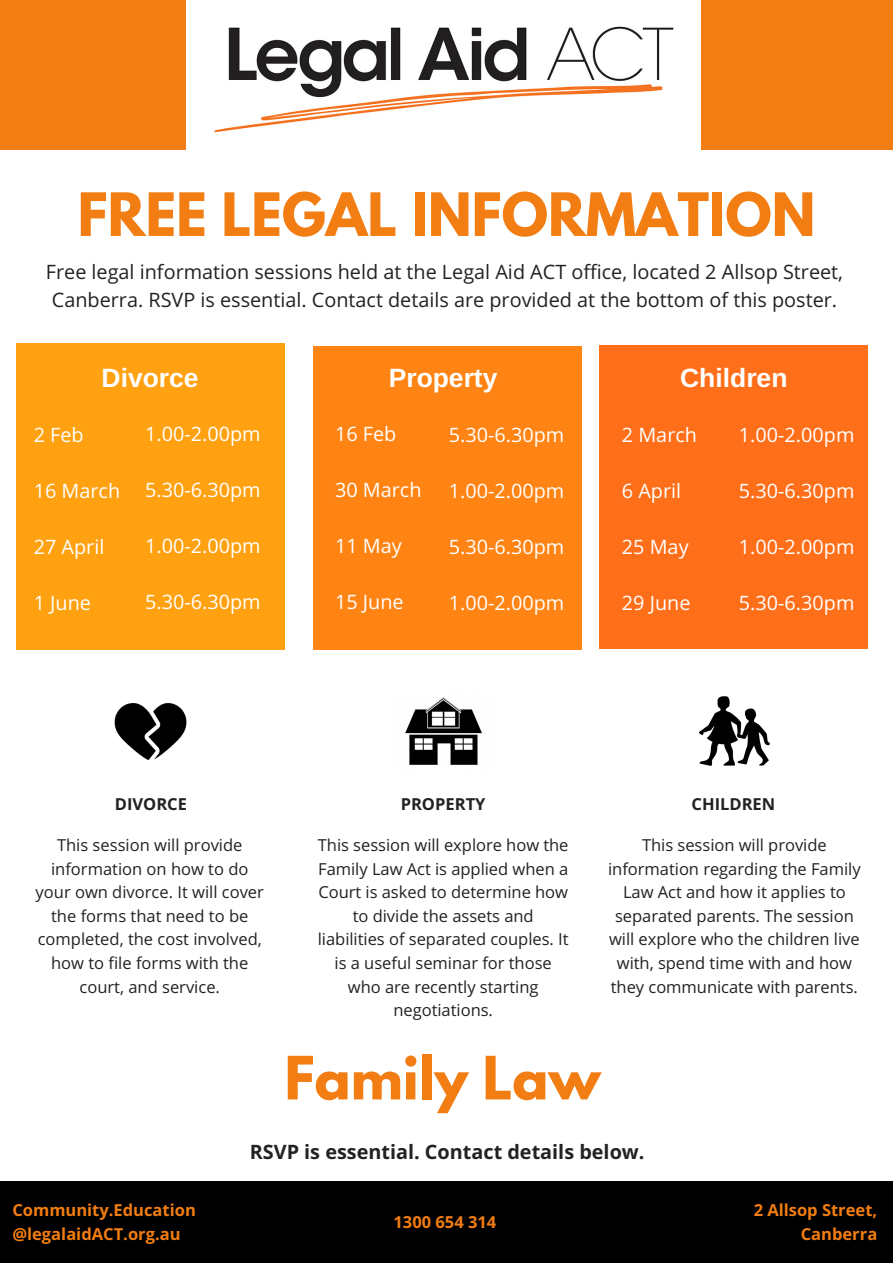
<style>
.page{position:relative;width:893px;height:1263px;background:#fff}
.page>*{position:absolute;margin:0;border:0;box-sizing:border-box;transform-origin:0 0}
.t1{font:700 52.95px "League Spartan";color:#f27d12}
.t2{font:700 26.4px "Arimo";color:#fff}
.t3{font:19.8px "Open Sans";color:#fff}
.t4{font:19.8px/28px "Open Sans";color:#222;text-align:center}
.t5{font:700 19.8px "Open Sans";color:#222}
.t6{font:16.5px/23.5px "Open Sans";color:#222;text-align:center}
.t7{font:700 16.5px/23.5px "Open Sans";color:#f27d12}
.t8{font:700 16.5px "Open Sans";color:#222}
</style>
<div class="page">
<div style="left:0;top:0;width:892px;height:149px;background:#f27d12"></div>
<div style="left:0;top:1180px;width:892px;height:82px;background:#000"></div>
<img style="left:187px;top:0;width:513px;height:149px">
<div style="left:599px;top:345px;width:269px;height:303px;background:#ff6f19"></div>
<img style="left:114px;top:703px;width:73px;height:57px">
<img style="left:405px;top:697px;width:77px;height:68px">
<img style="left:699px;top:697px;width:70px;height:68px">
<div style="left:312px;top:346px;width:269px;height:303px;background:#ff8413"></div>
<div style="left:16px;top:343px;width:268px;height:306px;background:#ffa110"></div>
<h1 class="t1" style="left:78px;top:188px;width:739px">FREE LEGAL INFORMATION</h1>
<p class="t4" style="left:46px;top:257px;width:798px">Free legal information sessions held at the Legal Aid ACT office, located 2 Allsop Street,<br>Canberra. RSVP is essential. Contact details are provided at the bottom of this poster.</p>
<h2 class="t2" style="left:102px;top:363px;width:98px">Divorce</h2>
<h2 class="t2" style="left:389px;top:363px;width:110px">Property</h2>
<p class="t3" style="left:335px;top:419px;width:63px">16 Feb</p>
<p class="t3" style="left:145px;top:419px;width:117px">1.00-2.00pm</p>
<p class="t3" style="left:145px;top:476px;width:117px">5.30-6.30pm</p>
<p class="t3" style="left:145px;top:532px;width:117px">1.00-2.00pm</p>
<p class="t3" style="left:145px;top:588px;width:117px">5.30-6.30pm</p>
<p class="t3" style="left:34px;top:420px;width:51px">2 Feb</p>
<p class="t3" style="left:448px;top:420px;width:117px">5.30-6.30pm</p>
<p class="t3" style="left:448px;top:477px;width:117px">1.00-2.00pm</p>
<p class="t3" style="left:448px;top:533px;width:117px">5.30-6.30pm</p>
<p class="t3" style="left:448px;top:589px;width:117px">1.00-2.00pm</p>
<p class="t3" style="left:335px;top:476px;width:88px">30 March</p>
<p class="t3" style="left:34px;top:477px;width:88px">16 March</p>
<p class="t3" style="left:335px;top:532px;width:68px">11 May</p>
<p class="t3" style="left:335px;top:588px;width:70px">15 June</p>
<p class="t3" style="left:34px;top:533px;width:72px">27 April</p>
<p class="t3" style="left:34px;top:589px;width:59px">1 June</p>
<h2 class="t2" style="left:680px;top:363px;width:109px">Children</h2>
<p class="t3" style="left:622px;top:420px;width:77px">2 March</p>
<p class="t3" style="left:739px;top:420px;width:117px">1.00-2.00pm</p>
<p class="t3" style="left:739px;top:477px;width:117px">5.30-6.30pm</p>
<p class="t3" style="left:739px;top:533px;width:117px">1.00-2.00pm</p>
<p class="t3" style="left:739px;top:589px;width:117px">5.30-6.30pm</p>
<p class="t3" style="left:622px;top:477px;width:61px">6 April</p>
<p class="t3" style="left:622px;top:533px;width:68px">25 May</p>
<p class="t3" style="left:622px;top:589px;width:70px">29 June</p>
<p class="t8" style="left:115px;top:793px;width:74px">DIVORCE</p>
<p class="t8" style="left:400px;top:793px;width:86px">PROPERTY</p>
<p class="t8" style="left:691px;top:793px;width:85px">CHILDREN</p>
<p class="t6" style="left:36px;top:833px;width:230px">This session will provide information on how to do your own divorce. It will cover the forms that need to be completed, the cost involved, how to file forms with the court, and service.</p>
<p class="t6" style="left:318px;top:833px;width:252px">This session will explore how the<br>Family Law Act is applied when a<br>Court is asked to determine how to divide the assets and liabilities of separated couples. It is a useful seminar for those who are recently starting negotiations.</p>
<p class="t6" style="left:608px;top:833px;width:254px">This session will provide information regarding the Family<br>Law Act and how it applies to separated parents. The session will explore who the children live with, spend time with and how they communicate with parents.</p>
<h1 class="t1" style="left:284px;top:1052px;width:317px">Family Law</h1>
<p class="t5" style="left:250px;top:1138px;width:396px">RSVP is essential. Contact details below.</p>
<p class="t7" style="left:12px;top:1198px;width:185px">Community.Education @legalaidACT.org.au</p>
<p class="t7" style="left:753px;top:1198px;width:125px;text-align:right">2 Allsop Street,<br>Canberra</p>
<p class="t7" style="left:393px;top:1209px;width:104px">1300 654 314</p>
</div>
